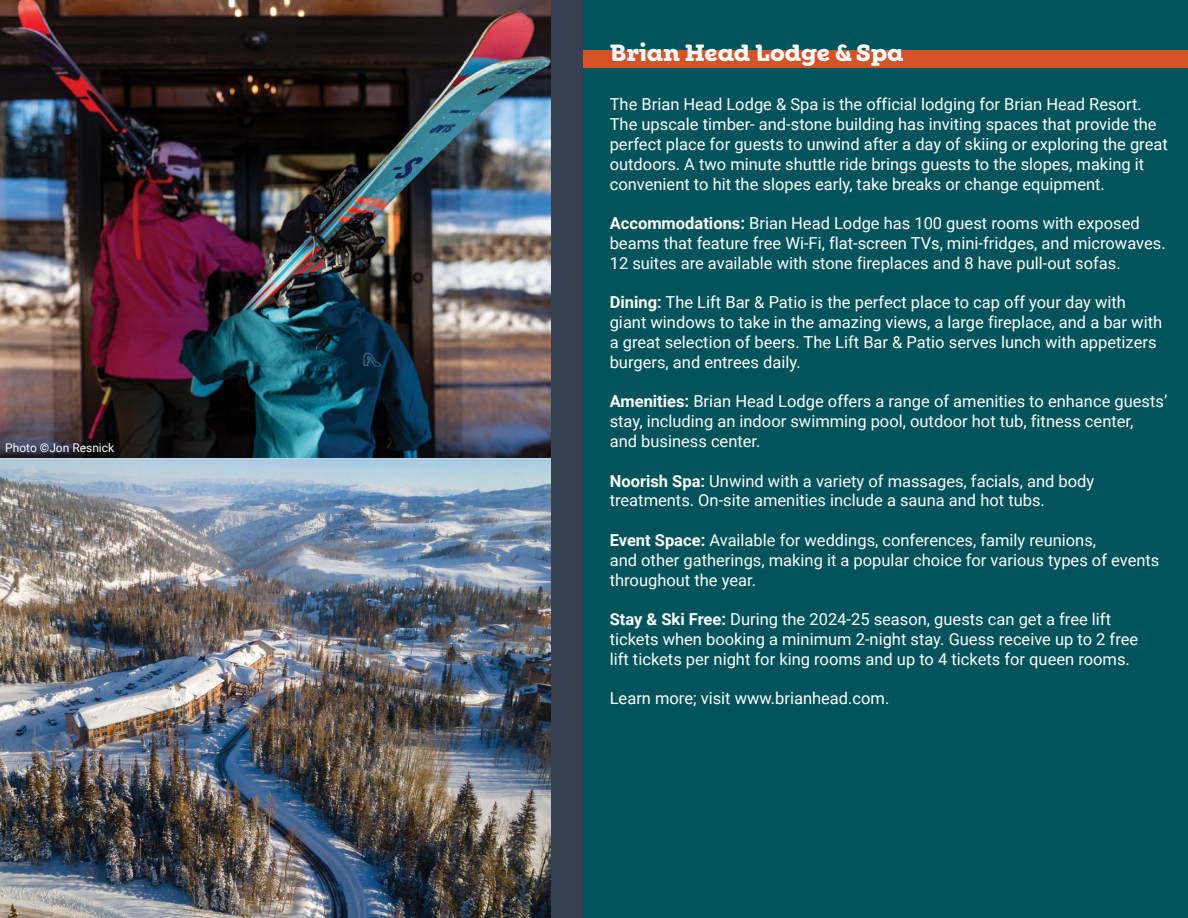
<style>
.page{position:relative;width:1188px;height:918px;background:#fff}
.page>*{position:absolute;margin:0;border:0;box-sizing:border-box;transform-origin:0 0}
.t1{font:700 24px "Winden Alt";color:#fff}
.t2{font:16.5px/19.8px "Roboto";color:#fff}
.t3{font:12px "Roboto";color:#fff}
.s1{font-weight:700}
</style>
<div class="page">
<img style="left:0;top:0;width:551px;height:459px">
<img style="left:0;top:459px;width:551px;height:459px">
<div style="left:579px;top:0;width:609px;height:918px;background:#01545b"></div>
<div style="left:582px;top:51px;width:606px;height:17px;background:#d55327"></div>
<div style="left:551px;top:0;width:31px;height:918px;background:#354050"></div>
<p class="t3" style="left:5px;top:442px;width:110px">Photo ©Jon Resnick</p>
<h1 class="t1" style="left:610px;top:42px;width:295px">Brian Head Lodge &amp; Spa</h1>
<p class="t2" style="left:610px;top:96px;width:560px">The Brian Head Lodge &amp; Spa is the official lodging for Brian Head Resort.<br>The upscale timber- and-stone building has inviting spaces that provide the perfect place for guests to unwind after a day of skiing or exploring the great outdoors. A two minute shuttle ride brings guests to the slopes, making it convenient to hit the slopes early, take breaks or change equipment.</p>
<p class="t2" style="left:610px;top:214px;width:558px"><span class="s1">Accommodations:</span> Brian Head Lodge has 100 guest rooms with exposed beams that feature free Wi-Fi, flat-screen TVs, mini-fridges, and microwaves.<br>12 suites are available with stone fireplaces and 8 have pull-out sofas.</p>
<p class="t2" style="left:610px;top:294px;width:554px"><span class="s1">Dining:</span> The Lift Bar &amp; Patio is the perfect place to cap off your day with giant windows to take in the amazing views, a large fireplace, and a bar with a great selection of beers. The Lift Bar &amp; Patio serves lunch with appetizers burgers, and entrees daily.</p>
<p class="t2" style="left:610px;top:393px;width:559px"><span class="s1">Amenities:</span> Brian Head Lodge offers a range of amenities to enhance guests’ stay, including an indoor swimming pool, outdoor hot tub, fitness center,<br>and business center.</p>
<p class="t2" style="left:610px;top:472px;width:486px"><span class="s1">Noorish Spa:</span> Unwind with a variety of massages, facials, and body treatments. On-site amenities include a sauna and hot tubs.</p>
<p class="t2" style="left:610px;top:531px;width:551px"><span class="s1">Event Space:</span> Available for weddings, conferences, family reunions,<br>and other gatherings, making it a popular choice for various types of events throughout the year.</p>
<p class="t2" style="left:610px;top:610px;width:530px"><span class="s1">Stay &amp; Ski Free:</span> During the 2024-25 season, guests can get a free lift tickets when booking a minimum 2-night stay. Guess receive up to 2 free lift tickets per night for king rooms and up to 4 tickets for queen rooms.</p>
<p class="t2" style="left:610px;top:690px;width:281px">Learn more; visit www.brianhead.com.</p>
</div>
